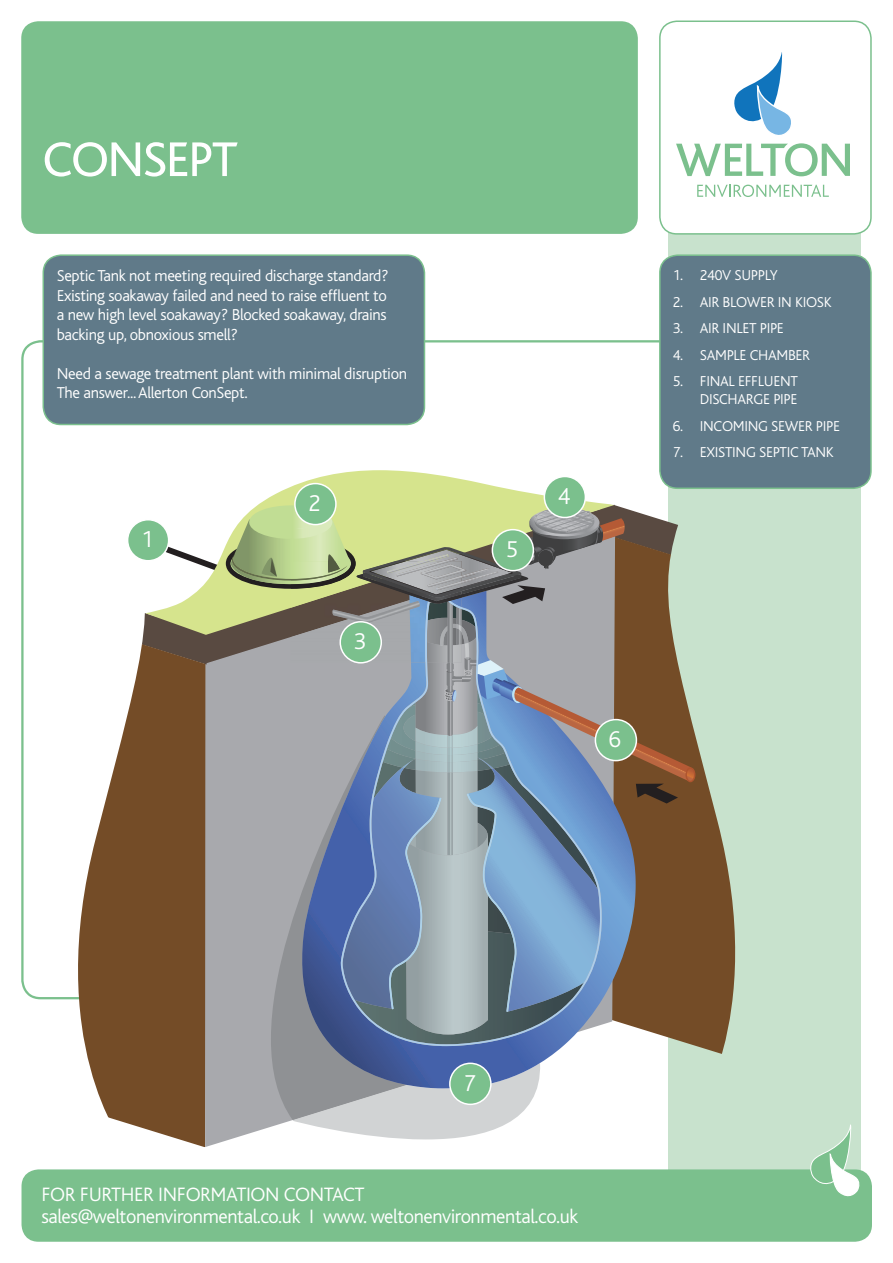
<style>
.page{position:relative;width:893px;height:1263px;background:#fff}
.page>*{position:absolute;margin:0;border:0;box-sizing:border-box;transform-origin:0 0}
.t1{font:51px "Bliss";letter-spacing:-.03em;color:#fff}
.t2{font:300 24px "Bliss";color:#fff}
.t3{font:300 20.25px/22.5px "Bliss";letter-spacing:-.02em;color:#fff}
.t4{font:300 16.5px/19.5px "Bliss";letter-spacing:-.02em;color:#fff;text-align:justify}
.t5{font:300 15px/18px "Bliss";letter-spacing:-.02em;color:#fff}
</style>
<div class="page">
<svg style="left:21px;top:340px;width:647px;height:659px"></svg>
<div style="left:668px;top:198px;width:193px;height:987px;background:#c8e2cd"></div>
<div style="left:21px;top:21px;width:617px;height:213px;background:#7bc08d;border-radius:17px"></div>
<div style="left:660px;top:21px;width:211px;height:213px;background:#fff;border-radius:17px"></div>
<div style="left:659px;top:21px;width:213px;height:214px;border:2px solid #7bc08d;border-radius:17px"></div>
<svg style="left:697px;top:185px;width:132px;height:12px"></svg>
<svg style="left:676px;top:52px;width:174px;height:124px"></svg>
<div style="left:22px;top:1169px;width:850px;height:73px;background:#7bc08d;border-radius:17px"></div>
<svg style="left:809px;top:1124px;width:51px;height:73px"></svg>
<div style="left:43px;top:255px;width:381px;height:169px;background:#607a89;border-radius:18px"></div>
<div style="left:43px;top:254px;width:382px;height:171px;border:2px solid #7bc08d;border-radius:18px"></div>
<svg style="left:690px;top:773px;width:46px;height:281px;fill:#744c27"></svg>
<svg style="left:205px;top:1044px;width:358px;height:103px"></svg>
<svg style="left:85px;top:1044px;width:120px;height:103px;fill:#744c27"></svg>
<svg style="left:90px;top:470px;width:524px;height:21px"></svg>
<svg style="left:293px;top:1063px;width:247px;height:76px"></svg>
<svg style="left:271px;top:1044px;width:136px;height:76px;background:#8d92a0"></svg>
<svg style="left:43px;top:491px;width:662px;height:553px"></svg>
<div style="left:340px;top:622px;width:41px;height:41px;background:#7bc08d;border-radius:50%"></div>
<div style="left:339px;top:621px;width:43px;height:42px;border:2px solid #fff;border-radius:50%"></div>
<div style="left:544px;top:476px;width:41px;height:41px;background:#7bc08d;border-radius:50%"></div>
<div style="left:544px;top:476px;width:42px;height:42px;border:2px solid #fff;border-radius:50%"></div>
<div style="left:492px;top:530px;width:41px;height:41px;background:#7bc08d;border-radius:50%"></div>
<div style="left:492px;top:529px;width:42px;height:42px;border:2px solid #fff;border-radius:50%"></div>
<div style="left:595px;top:719px;width:41px;height:42px;background:#7bc08d;border-radius:50%"></div>
<div style="left:595px;top:719px;width:42px;height:42px;border:2px solid #fff;border-radius:50%"></div>
<div style="left:450px;top:1063px;width:41px;height:41px;background:#7bc08d;border-radius:50%"></div>
<div style="left:449px;top:1062px;width:43px;height:43px;border:2px solid #fff;border-radius:50%"></div>
<div style="left:128px;top:520px;width:41px;height:41px;background:#7bc08d;border-radius:50%"></div>
<div style="left:127px;top:519px;width:42px;height:42px;border:2px solid #fff;border-radius:50%"></div>
<div style="left:295px;top:484px;width:41px;height:41px;background:#7bc08d;border-radius:50%"></div>
<div style="left:294px;top:483px;width:43px;height:42px;border:2px solid #fff;border-radius:50%"></div>
<div style="left:660px;top:255px;width:211px;height:233px;background:#607a89;border-radius:18px"></div>
<div style="left:659px;top:254px;width:213px;height:235px;border:2px solid #7bc08d;border-radius:18px"></div>
<h1 class="t1" style="left:43px;top:133px;width:197px">CONSEPT</h1>
<p class="t4" style="left:57px;top:266px;width:333px">Septic Tank not meeting required discharge standard?<br>Existing soakaway failed and need to raise effluent to a new high level soakaway? Blocked soakaway, drains backing up, obnoxious smell?</p>
<p class="t4" style="left:57px;top:364px;width:352px">Need a sewage treatment plant with minimal disruption<br>The answer... Allerton ConSept.</p>
<p class="t5" style="left:277px;top:274px;width:105px">SLUDGE AFTER<br>PRE-THICKENING</p>
<h2 class="t2" style="left:141px;top:527px;width:14px">1</h2>
<h2 class="t2" style="left:308px;top:490px;width:14px">2</h2>
<h2 class="t2" style="left:354px;top:629px;width:14px">3</h2>
<h2 class="t2" style="left:506px;top:537px;width:14px">5</h2>
<h2 class="t2" style="left:558px;top:483px;width:14px">4</h2>
<p class="t5" style="left:673px;top:266px;width:106px">1. 240V SUPPLY</p>
<p class="t5" style="left:673px;top:293px;width:160px">2. AIR BLOWER IN KIOSK</p>
<p class="t5" style="left:673px;top:319px;width:113px">3. AIR INLET PIPE</p>
<p class="t5" style="left:673px;top:346px;width:139px">4. SAMPLE CHAMBER</p>
<p class="t5" style="left:673px;top:372px;width:127px;text-align:right">5. FINAL EFFLUENT<br>DISCHARGE PIPE</p>
<p class="t5" style="left:673px;top:417px;width:169px">6. INCOMING SEWER PIPE</p>
<p class="t5" style="left:673px;top:444px;width:163px">7. EXISTING SEPTIC TANK</p>
<h2 class="t2" style="left:609px;top:726px;width:14px">6</h2>
<h2 class="t2" style="left:463px;top:1070px;width:14px">7</h2>
<p class="t3" style="left:41px;top:1183px;width:538px">FOR FURTHER INFORMATION CONTACT sales@weltonenvironmental.co.uk I www. weltonenvironmental.co.uk</p>
</div>
